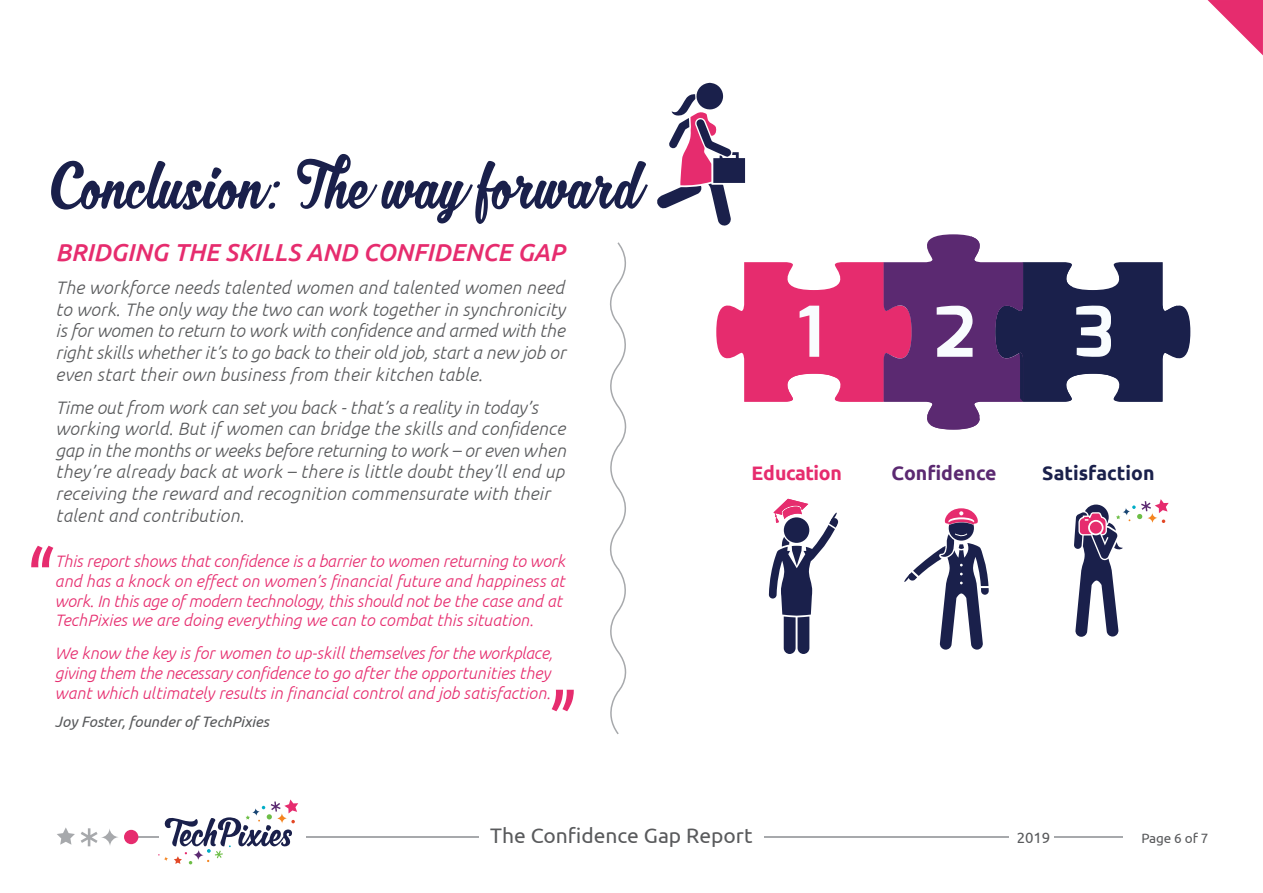
<style>
.page{position:relative;width:1263px;height:893px;background:#fff}
.page>*{position:absolute;margin:0;border:0;box-sizing:border-box;transform-origin:0 0}
.t1{font:66.45px "MJ Zhafira Demo";color:#1a204b}
.t2{font:italic 500 24.45px "Ubuntu";color:#e62c6e}
.t3{font:21px "Ubuntu";color:#595a5c}
.t4{font:700 19.5px "Ubuntu";color:#1a204b}
.t5{font:700 19.5px "Ubuntu";color:#5b2971}
.t6{font:700 19.5px "Ubuntu";letter-spacing:-.02em;color:#e62c6e}
.t7{font:italic 300 18px/21.6px "Ubuntu";letter-spacing:.015em;color:#58595b;text-align:justify}
.t8{font:italic 300 16.5px/19.8px "Ubuntu";letter-spacing:.005em;color:#e62c6e}
.t9{font:italic 15px "Ubuntu";color:#58595b}
.t10{font:15px "Ubuntu";color:#58595b}
.t11{font:13.5px "Ubuntu";letter-spacing:-.01em;color:#58595b}
</style>
<div class="page">
<svg style="left:1207px;top:0;width:56px;height:55px"></svg>
<svg style="left:100px;top:828px;width:19px;height:19px"></svg>
<svg style="left:57px;top:827px;width:18px;height:18px"></svg>
<svg style="left:81px;top:828px;width:17px;height:18px"></svg>
<hr style="left:129px;top:836px;width:994px;height:2px;background:#a7a9ac">
<svg style="left:552px;top:690px;width:22px;height:21px"></svg>
<svg style="left:657px;top:83px;width:88px;height:143px"></svg>
<svg style="left:31px;top:546px;width:22px;height:21px"></svg>
<div style="left:124px;top:830px;width:14px;height:14px;background:#e62c6e;border-radius:50%"></div>
<svg style="left:610px;top:242px;width:17px;height:492px"></svg>
<div style="left:479px;top:822px;width:285px;height:26px;background:#fff"></div>
<div style="left:159px;top:815px;width:147px;height:37px;background:#fff"></div>
<svg style="left:158px;top:799px;width:140px;height:65px"></svg>
<svg style="left:1074px;top:499px;width:95px;height:138px"></svg>
<div style="left:1090px;top:522px;width:12px;height:12px;background:#e62c6e;border-radius:50%"></div>
<svg style="left:904px;top:508px;width:85px;height:142px"></svg>
<svg style="left:716px;top:234px;width:474px;height:196px"></svg>
<svg style="left:769px;top:499px;width:70px;height:155px"></svg>
<div style="left:784px;top:517px;width:25px;height:26px;background:#1a204b;border-radius:50%"></div>
<div style="left:1009px;top:824px;width:45px;height:26px;background:#fff"></div>
<h1 class="t1" style="left:50px;top:144px;width:595px">Conclusion: The way forward</h1>
<h2 class="t2" style="left:56px;top:237px;width:510px">BRIDGING THE SKILLS AND CONFIDENCE GAP</h2>
<p class="t7" style="left:56px;top:276px;width:512px">The workforce needs talented women and talented women need to work. The only way the two can work together in synchronicity is for women to return to work with confidence and armed with the right skills whether it’s to go back to their old job, start a new job or even start their own business from their kitchen table.</p>
<p class="t7" style="left:56px;top:396px;width:512px;text-align:left">Time out from work can set you back - that’s a reality in today’s working world. But if women can bridge the skills and confidence gap in the months or weeks before returning to work – or even when they’re already back at work – there is little doubt they’ll end up receiving the reward and recognition commensurate with their talent and contribution.</p>
<p class="t8" style="left:55px;top:551px;width:512px">This report shows that confidence is a barrier to women returning to work and has a knock on effect on women’s financial future and happiness at work. In this age of modern technology, this should not be the case and at TechPixies we are doing everything we can to combat this situation.</p>
<p class="t8" style="left:55px;top:643px;width:499px">We know the key is for women to up-skill themselves for the workplace, giving them the necessary confidence to go after the opportunities they want which ultimately results in financial control and job satisfaction.</p>
<p class="t9" style="left:55px;top:713px;width:216px">Joy Foster, founder of TechPixies</p>
<p class="t6" style="left:752px;top:462px;width:92px">Education</p>
<p class="t5" style="left:891px;top:462px;width:107px">Confidence</p>
<p class="t4" style="left:1042px;top:462px;width:114px">Satisfaction</p>
<p class="t3" style="left:490px;top:823px;width:264px">The Confidence Gap Report</p>
<p class="t10" style="left:1017px;top:829px;width:35px">2019</p>
<p class="t11" style="left:1141px;top:830px;width:69px">Page 6 of 7</p>
</div>
